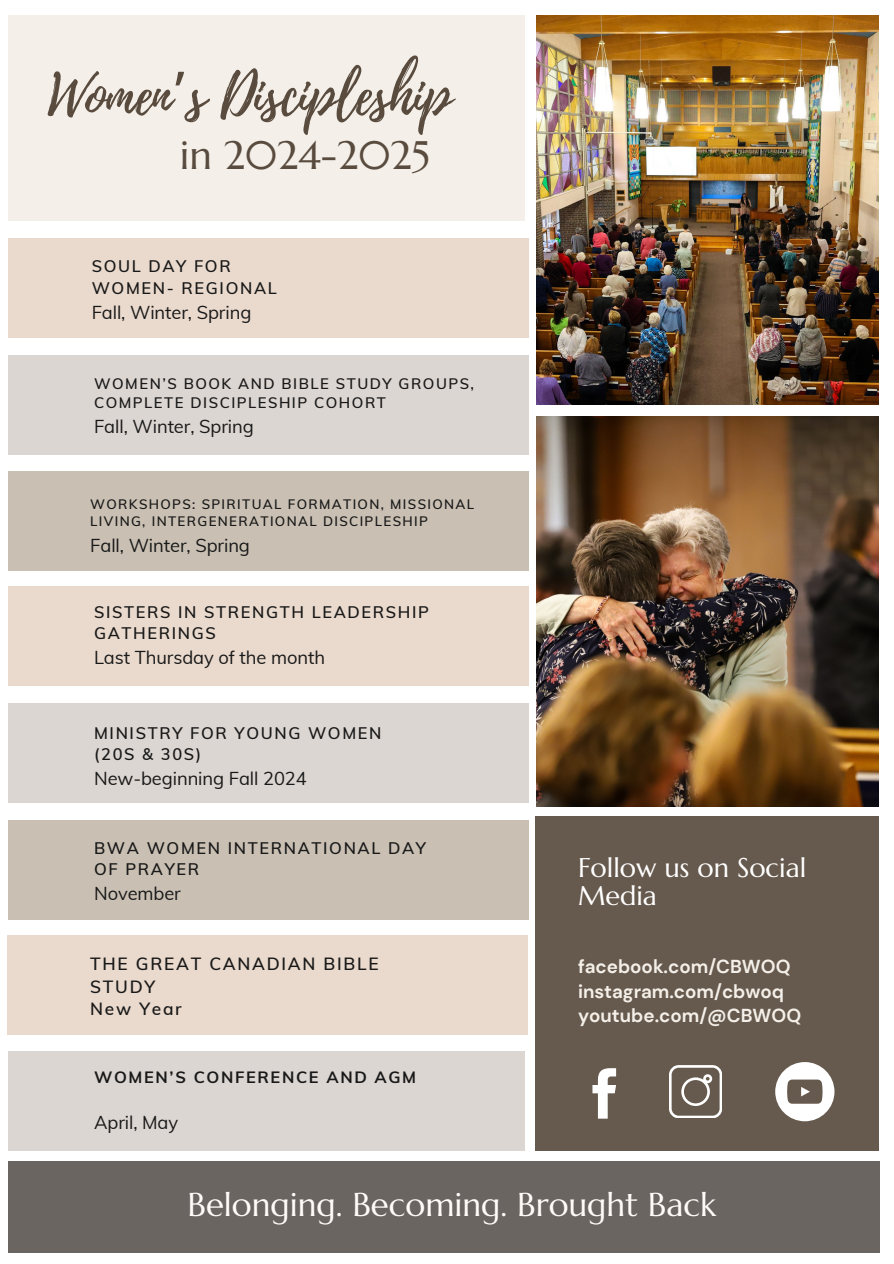
<style>
.page{position:relative;width:894px;height:1264px;background:#fff}
.page>*{position:absolute;margin:0;border:0;box-sizing:border-box;transform-origin:0 0}
.t1{font:55.95px "Playlist Script";letter-spacing:-.01em;color:#594b3e}
.t2{font:39.75px "Marcellus";color:#594b3e}
.t3{font:33px "Marcellus";color:#fffbf9}
.t4{font:27px/28.2px "Marcellus";color:#fff}
.t5{font:700 18.75px/24.8px "DM Sans";color:#f4f0e9}
.t6{font:18.3px "Muli";letter-spacing:-.005em;color:#191919}
.t7{font:600 17.25px/22.5px "Muli";letter-spacing:.1em;color:#191919}
.t8{font:600 16.35px/21.1px "Muli";letter-spacing:.1em;color:#191919}
.t9{font:700 16.35px "Muli";letter-spacing:.1em;color:#191919}
.t10{font:600 14.85px/19.2px "Muli";letter-spacing:.1em;color:#191919}
.t11{font:600 13.35px/16.8px "Muli";letter-spacing:.1em;color:#191919}
.s1{font-family:"Noto Sans Gurmukhi"}
</style>
<div class="page">
<img style="left:536px;top:15px;width:342px;height:390px">
<img style="left:536px;top:416px;width:342px;height:390px">
<div style="left:535px;top:816px;width:343px;height:334px;background:#66594d"></div>
<div style="left:8px;top:1160px;width:870px;height:92px;background:#6b6561"></div>
<svg style="left:669px;top:1065px;width:52px;height:52px"></svg>
<svg style="left:592px;top:1068px;width:24px;height:50px"></svg>
<svg style="left:775px;top:1062px;width:59px;height:59px"></svg>
<div style="left:7px;top:935px;width:520px;height:99px;background:#eadacd"></div>
<div style="left:8px;top:238px;width:520px;height:99px;background:#eadacd"></div>
<div style="left:8px;top:355px;width:520px;height:99px;background:#dcd6d2"></div>
<div style="left:8px;top:471px;width:520px;height:100px;background:#c9c0b3"></div>
<div style="left:8px;top:586px;width:520px;height:99px;background:#eadacd"></div>
<div style="left:8px;top:703px;width:520px;height:100px;background:#dcd6d2"></div>
<div style="left:8px;top:820px;width:520px;height:99px;background:#c9c0b3"></div>
<div style="left:8px;top:1051px;width:516px;height:99px;background:#dcd6d2"></div>
<div style="left:8px;top:15px;width:516px;height:206px;background:#f4f0e9"></div>
<h1 class="t1" style="left:48px;top:55px;width:405px">Women<span class="s1">’</span>s Discipleship</h1>
<h2 class="t2" style="left:180px;top:130px;width:251px">in 2024-2025</h2>
<p class="t8" style="left:92px;top:256px;width:187px">SOUL DAY FOR<br>WOMEN- REGIONAL</p>
<p class="t6" style="left:92px;top:301px;width:161px">Fall, Winter, Spring</p>
<p class="t10" style="left:94px;top:373px;width:381px">WOMEN’S BOOK AND BIBLE STUDY GROUPS,<br>COMPLETE DISCIPLESHIP COHORT</p>
<p class="t6" style="left:94px;top:415px;width:161px">Fall, Winter, Spring</p>
<p class="t11" style="left:90px;top:495px;width:385px">WORKSHOPS: SPIRITUAL FORMATION, MISSIONAL<br>LIVING, INTERGENERATIONAL DISCIPLESHIP</p>
<p class="t6" style="left:90px;top:533px;width:161px">Fall, Winter, Spring</p>
<p class="t8" style="left:94px;top:601px;width:336px">SISTERS IN STRENGTH LEADERSHIP<br>GATHERINGS</p>
<p class="t6" style="left:94px;top:646px;width:232px">Last Thursday of the month</p>
<p class="t8" style="left:94px;top:721px;width:289px">MINISTRY FOR YOUNG WOMEN (20S &amp; 30S)</p>
<p class="t6" style="left:94px;top:767px;width:214px">New-beginning Fall 2024</p>
<p class="t8" style="left:94px;top:836px;width:333px">BWA WOMEN INTERNATIONAL DAY<br>OF PRAYER</p>
<p class="t6" style="left:94px;top:882px;width:88px">November</p>
<p class="t7" style="left:90px;top:952px;width:290px">THE GREAT CANADIAN BIBLE<br>STUDY<br>New Year</p>
<p class="t9" style="left:94px;top:1066px;width:323px">WOMEN’S CONFERENCE AND AGM</p>
<p class="t6" style="left:94px;top:1110px;width:86px">April, May</p>
<h3 class="t4" style="left:578px;top:853px;width:230px">Follow us on Social<br>Media</h3>
<p class="t5" style="left:578px;top:954px;width:224px">facebook.com/CBWOQ instagram.com/cbwoq youtube.com/@CBWOQ</p>
<h3 class="t3" style="left:187px;top:1183px;width:530px">Belonging. Becoming. Brought Back</h3>
</div>
